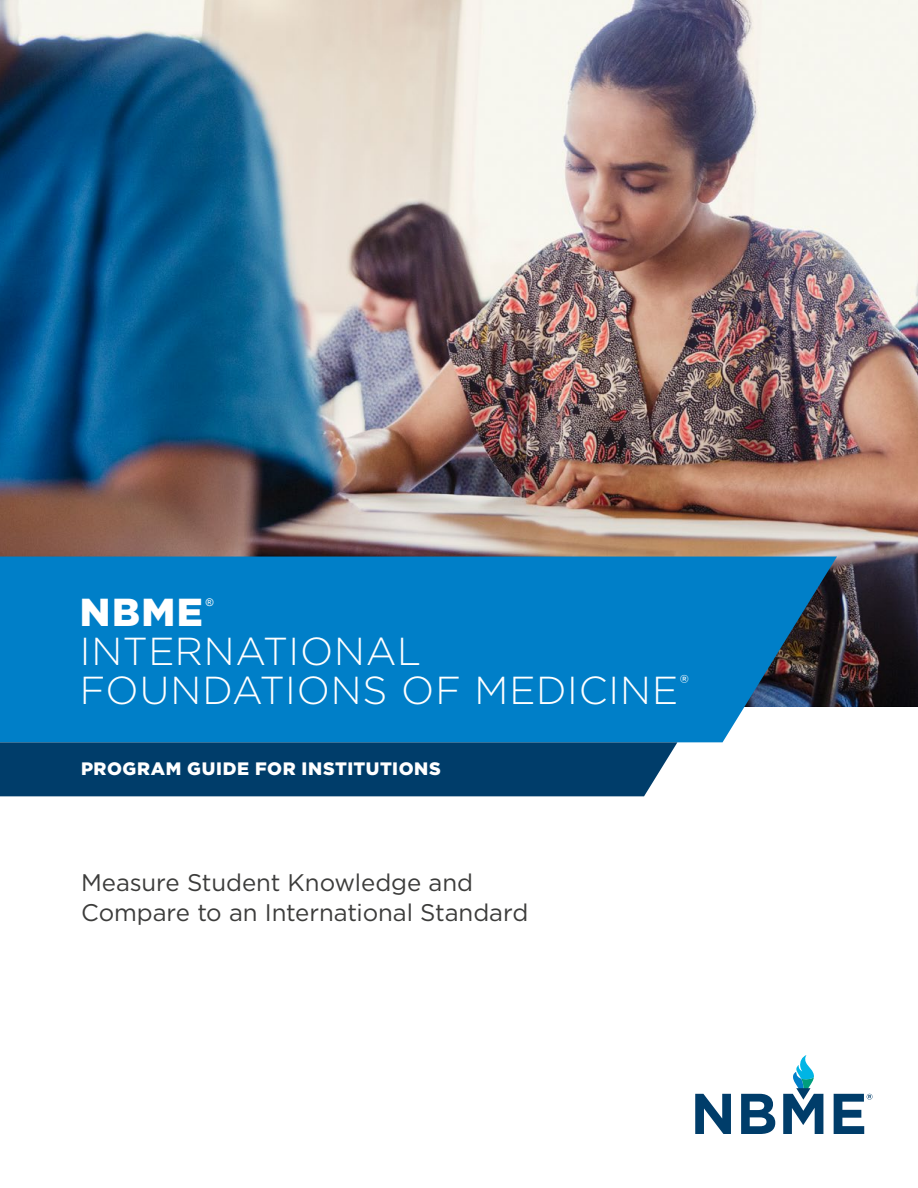
<style>
.page{position:relative;width:918px;height:1188px;background:#fff}
.page>*{position:absolute;margin:0;border:0;box-sizing:border-box;transform-origin:0 0}
.t1{font:300 39px/39px "Gotham";letter-spacing:.02em;color:#fff}
.t2{font:900 39px "Gotham";color:#fff}
.t3{font:24px/30px "Gotham";letter-spacing:-.005em;color:#3c3c3b}
.t4{font:900 18px "Gotham";letter-spacing:.03em;color:#fff}
.t5{font:10.5px "Arial";color:#fff}
</style>
<div class="page">
<img style="left:0;top:0;width:918px;height:706px">
<div style="left:0;top:557px;width:837px;height:185px;background:#007fc8"></div>
<div style="left:0;top:742px;width:677px;height:54px;background:#003d6a"></div>
<svg style="left:695px;top:1094px;width:36px;height:40px"></svg>
<svg style="left:741px;top:1094px;width:34px;height:40px"></svg>
<svg style="left:783px;top:1055px;width:40px;height:79px"></svg>
<svg style="left:834px;top:1094px;width:39px;height:40px"></svg>
<h1 class="t2" style="left:80px;top:585px;width:125px">NBME</h1>
<p class="t5" style="left:206px;top:595px;width:9px">®</p>
<h1 class="t1" style="left:80px;top:630px;width:611px">INTERNATIONAL<br>FOUNDATIONS OF MEDICINE<sup>®</sup></h1>
<p class="t4" style="left:81px;top:756px;width:361px">PROGRAM GUIDE FOR INSTITUTIONS</p>
<p class="t3" style="left:81px;top:867px;width:449px">Measure Student Knowledge and<br>Compare to an International Standard</p>
</div>
